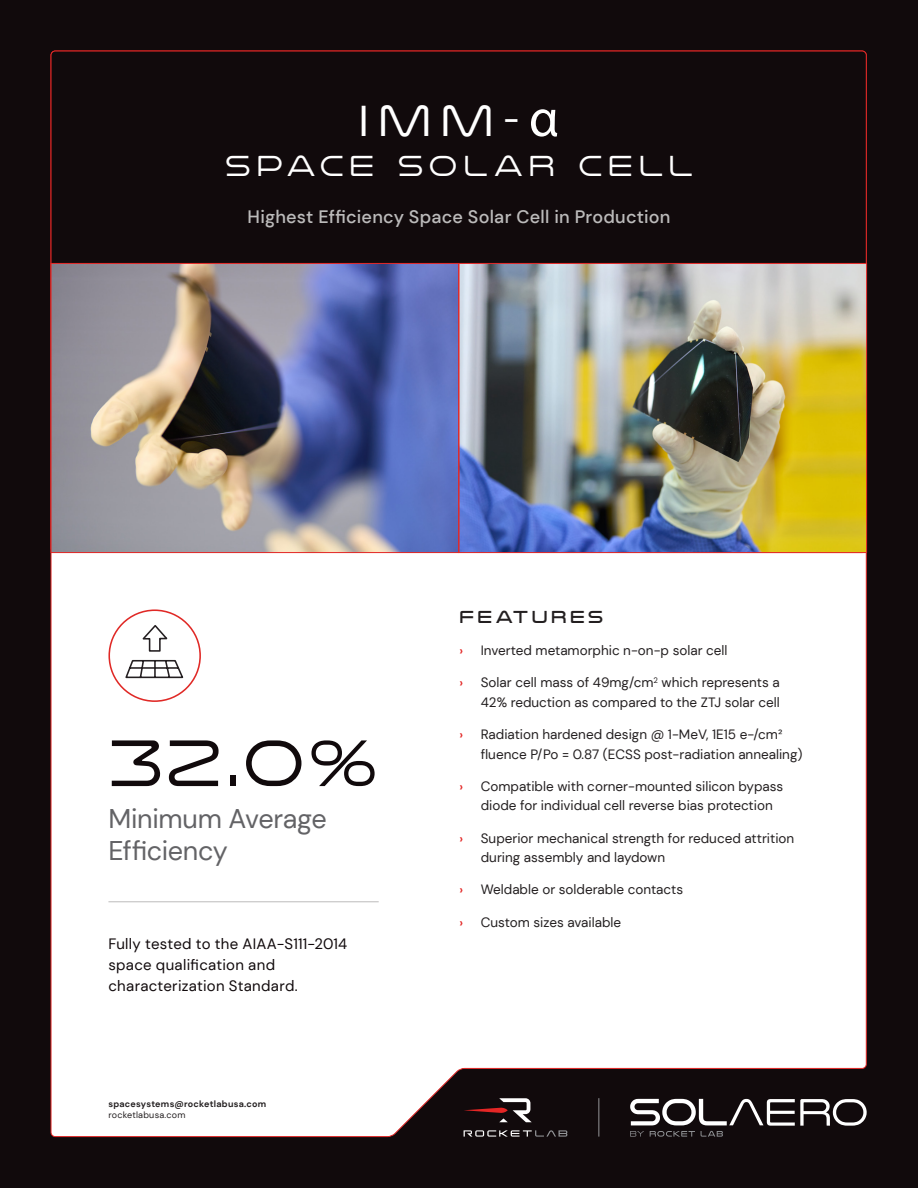
<style>
.page{position:relative;width:918px;height:1188px;background:#110a0c}
.page>*{position:absolute;margin:0;border:0;box-sizing:border-box;transform-origin:0 0}
.t1{font:67.5px "Nulshock Lt";color:#110a0c}
.t2{font:45px "Nulshock Lt";color:#fff}
.t3{font:30px "Nulshock Lt";letter-spacing:.195em;color:#fff}
.t4{font:27px/32.4px "DM Sans";letter-spacing:-.01em;color:#636366}
.t5{font:500 18px "DM Sans";letter-spacing:.01em;color:#bcbbbb}
.t6{font:18px "Nulshock Bk";letter-spacing:.2em;color:#231f20}
.t7{font:15px/21px "DM Sans";letter-spacing:.015em;color:#110a0c}
.t8{font:13.5px/19.5px "DM Sans";color:#231f20}
.t9{font:700 12px "DM Sans";color:#e32726}
.t10{font:700 9px/10.8px "DM Sans";letter-spacing:.025em;color:#231f20}
.s1{font-family:"Myriad Pro";font-size:54px}
.s2{font-weight:400}
</style>
<div class="page">
<div style="left:50px;top:50px;width:817px;height:1087px;background:#fff"></div>
<div style="left:51px;top:51px;width:815px;height:502px;background:#110a0c;border-radius:4px"></div>
<img style="left:53px;top:265px;width:812px;height:286px">
<div style="left:51px;top:263px;width:408px;height:290px;border:1px solid #e32726"></div>
<div style="left:459px;top:263px;width:408px;height:290px;border:1px solid #e32726"></div>
<svg style="left:464px;top:1098px;width:68px;height:24px"></svg>
<svg style="left:464px;top:1130px;width:103px;height:7px"></svg>
<hr style="left:599px;top:1098px;width:1px;height:39px;background:#939598">
<svg style="left:630px;top:1099px;width:237px;height:38px"></svg>
<hr style="left:108px;top:901px;width:271px;height:1px;background:#bcbbbb">
<svg style="left:108px;top:609px;width:93px;height:93px;background:#f1e7e7"></svg>
<p class="t2" style="left:359px;top:94px;width:201px">IMM-<span class="s1">α</span></p>
<p class="t3" style="left:225px;top:147px;width:469px">SPACE SOLAR CELL</p>
<p class="t5" style="left:248px;top:205px;width:424px">Highest Efficiency Space Solar Cell in Production</p>
<p class="t1" style="left:108px;top:722px;width:272px">32.0%</p>
<p class="t4" style="left:108px;top:802px;width:220px">Minimum Average<br>Efficiency</p>
<p class="t7" style="left:108px;top:933px;width:240px">Fully tested to the AIAA-S111-2014 space qualification and characterization Standard.</p>
<p class="t10" style="left:108px;top:1099px;width:159px">spacesystems@rocketlabusa.com <span class="s2">rocketlabusa.com</span></p>
<p class="t6" style="left:460px;top:606px;width:145px">FEATURES</p>
<p class="t9" style="left:460px;top:643px;width:5px">›</p>
<p class="t8" style="left:481px;top:641px;width:248px">Inverted metamorphic n-on-p solar cell</p>
<p class="t9" style="left:460px;top:676px;width:5px">›</p>
<p class="t8" style="left:481px;top:673px;width:301px">Solar cell mass of 49mg/cm<sup>2</sup> which represents a<br>42% reduction as compared to the ZTJ solar cell</p>
<p class="t9" style="left:460px;top:727px;width:5px">›</p>
<p class="t8" style="left:481px;top:725px;width:323px">Radiation hardened design @ 1-MeV, 1E15 e-/cm² fluence P/Po = 0.87 (ECSS post-radiation annealing)</p>
<p class="t9" style="left:460px;top:779px;width:5px">›</p>
<p class="t8" style="left:481px;top:776px;width:304px">Compatible with corner-mounted silicon bypass diode for individual cell reverse bias protection</p>
<p class="t9" style="left:460px;top:831px;width:5px">›</p>
<p class="t8" style="left:481px;top:828px;width:315px">Superior mechanical strength for reduced attrition during assembly and laydown</p>
<p class="t9" style="left:460px;top:883px;width:5px">›</p>
<p class="t8" style="left:481px;top:880px;width:204px">Weldable or solderable contacts</p>
<p class="t9" style="left:460px;top:915px;width:5px">›</p>
<p class="t8" style="left:481px;top:912px;width:142px">Custom sizes available</p>
</div>
